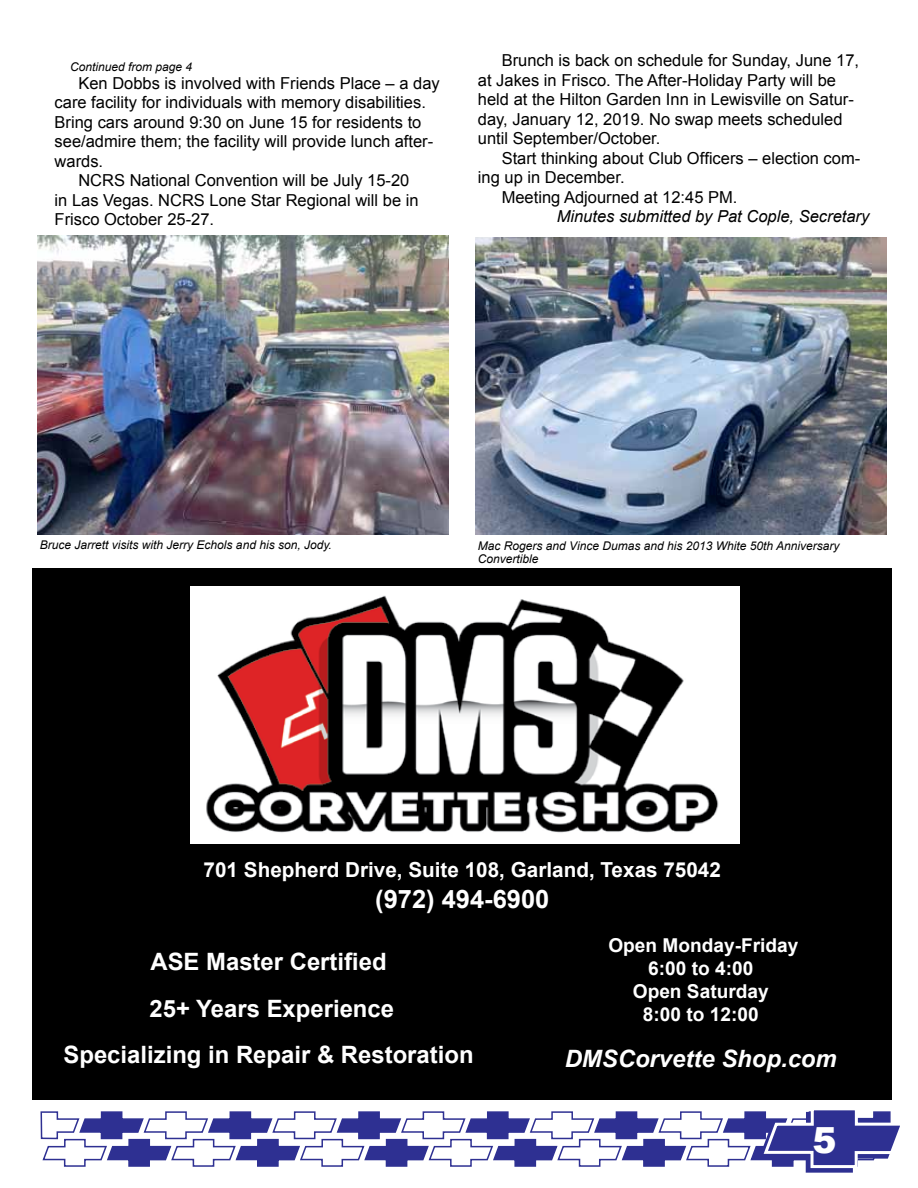
<style>
.page{position:relative;width:918px;height:1188px;background:#fff}
.page>*{position:absolute;margin:0;border:0;box-sizing:border-box;transform-origin:0 0}
.t1{font:900 36px "Arial";color:#fff}
.t2{font:700 25.5px "Arial";color:#fff}
.t3{font:700 23.85px/46.2px "Arial";color:#fff;text-align:center}
.t4{font:italic 700 23.85px "Arial";color:#fff}
.t5{font:700 20.7px "Arial";color:#fff}
.t6{font:700 19.05px/23px "Arial";color:#fff;text-align:center}
.t7{font:16.5px/19.5px "Arial";color:#000}
.t8{font:italic 16.5px "Arial";color:#000}
.t9{font:italic 12px/13.5px "Arial";color:#000}
</style>
<div class="page">
<svg style="left:40px;top:1110px;width:860px;height:63px"></svg>
<div style="left:32px;top:568px;width:860px;height:532px;background:#000"></div>
<img style="left:190px;top:586px;width:549px;height:257px">
<img style="left:38px;top:235px;width:410px;height:300px">
<img style="left:476px;top:238px;width:410px;height:297px">
<p class="t9" style="left:70px;top:61px;width:124px">Continued from page 4</p>
<p class="t7" style="left:78px;top:73px;width:363px">Ken Dobbs is involved with Friends Place – a day</p>
<p class="t7" style="left:55px;top:93px;width:373px">care facility for individuals with memory disabilities.</p>
<p class="t7" style="left:55px;top:112px;width:368px">Bring cars around 9:30 on June 15 for residents to</p>
<p class="t7" style="left:55px;top:132px;width:380px">see/admire them; the facility will provide lunch after-</p>
<p class="t7" style="left:55px;top:151px;width:50px">wards.</p>
<p class="t7" style="left:78px;top:171px;width:333px">NCRS National Convention will be July 15-20</p>
<p class="t7" style="left:55px;top:190px;width:366px">in Las Vegas. NCRS Lone Star Regional will be in</p>
<p class="t7" style="left:55px;top:210px;width:161px">Frisco October 25-27.</p>
<p class="t7" style="left:478px;top:51px;width:383px;text-indent:24px">Brunch is back on schedule for Sunday, June 17, at Jakes in Frisco. The After-Holiday Party will be held at the Hilton Garden Inn in Lewisville on Satur&shy;day, January 12, 2019. No swap meets scheduled until September/October.</p>
<p class="t7" style="left:502px;top:148px;width:360px">Start thinking about Club Officers – election com-</p>
<p class="t7" style="left:478px;top:168px;width:148px">ing up in December.</p>
<p class="t7" style="left:502px;top:187px;width:237px">Meeting Adjourned at 12:45 PM.</p>
<p class="t8" style="left:557px;top:206px;width:314px">Minutes submitted by Pat Cople, Secretary</p>
<p class="t9" style="left:40px;top:538px;width:293px">Bruce Jarrett visits with Jerry Echols and his son, Jody.</p>
<p class="t9" style="left:478px;top:539px;width:363px">Mac Rogers and Vince Dumas and his 2013 White 50th Anniversary<br>Convertible</p>
<p class="t5" style="left:204px;top:856px;width:519px">701 Shepherd Drive, Suite 108, Garland, Texas 75042</p>
<h2 class="t2" style="left:375px;top:883px;width:176px">(972) 494-6900</h2>
<p class="t6" style="left:608px;top:935px;width:192px">Open Monday-Friday<br>6:00 to 4:00<br>Open Saturday<br>8:00 to 12:00</p>
<h3 class="t4" style="left:565px;top:1043px;width:274px">DMSCorvette Shop.com</h3>
<h3 class="t3" style="left:64px;top:940px;width:412px">ASE Master Certified<br>25+ Years Experience<br>Specializing in Repair &amp; Restoration</h3>
<h1 class="t1" style="left:812px;top:1114px;width:26px">5</h1>
</div>
